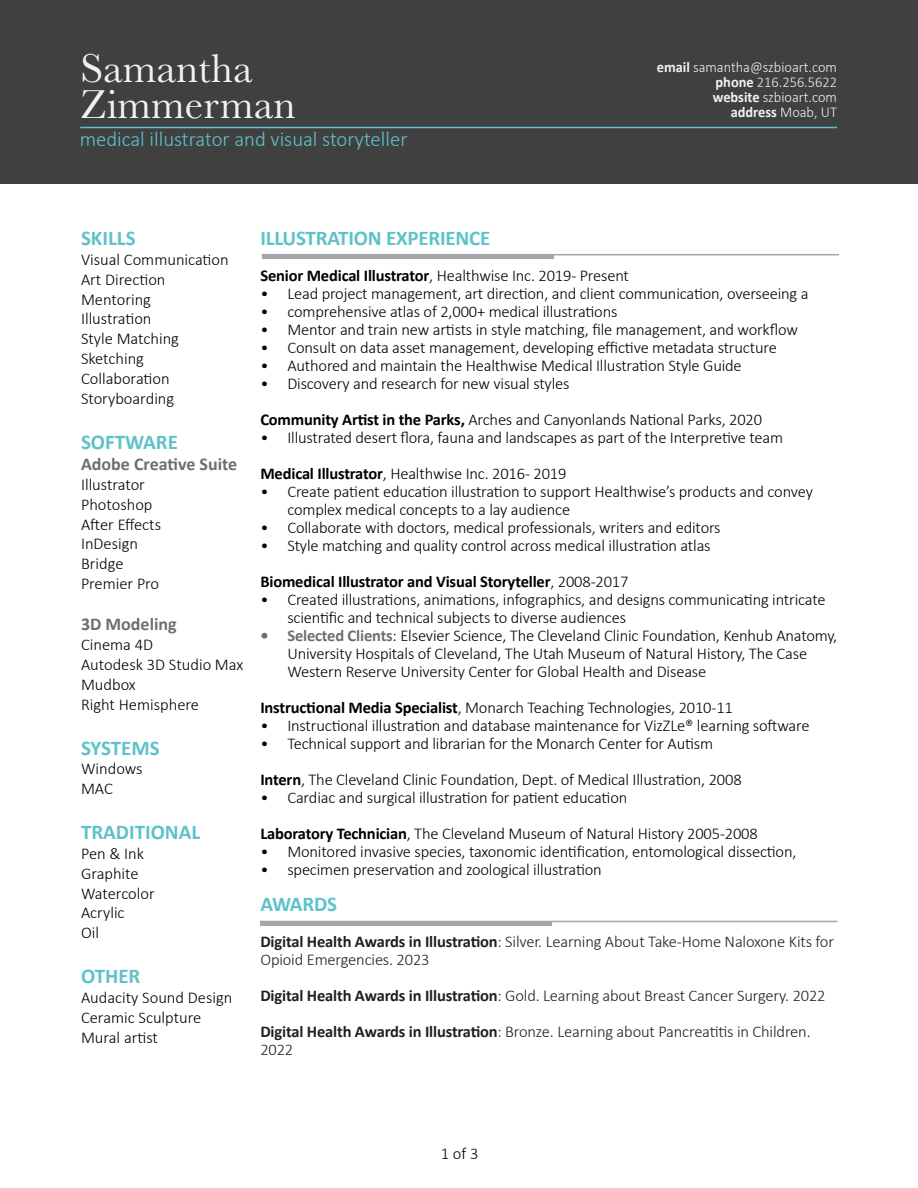
<style>
.page{position:relative;width:918px;height:1188px;background:#fff}
.page>*{position:absolute;margin:0;border:0;box-sizing:border-box;transform-origin:0 0}
.t1{font:42px/36px "Baskerville";color:#f1f1f1}
.t2{font:700 21px "Calibri";letter-spacing:-.01em;color:#5ec2ca}
.t3{font:300 21px "Calibri";color:#5ec2ca}
.t4{font:700 18px "Calibri";color:#6d6e70}
.t5{font:300 16.5px/19.8px "Calibri";letter-spacing:-.01em;color:#000}
.t6{font:300 16.5px/18px "Calibri";letter-spacing:-.01em;color:#231f20}
.t7{font:300 15px/15px "Calibri";color:#f1f1f1;text-align:right;scale:.96 1}
.s1{font-weight:700}
.s2{font-weight:700;color:#6d6e70}
</style>
<div class="page">
<hr style="left:262px;top:254px;width:577px;height:1px;background:#a4a6a9">
<hr style="left:262px;top:255px;width:291px;height:4px;background:#a4a6a9">
<hr style="left:260px;top:921px;width:578px;height:1px;background:#a4a6a9">
<div style="left:260px;top:921px;width:292px;height:5px;background:#a4a6a9"></div>
<div style="left:0;top:0;width:918px;height:184px;background:#404041"></div>
<hr style="left:80px;top:127px;width:757px;height:1px;background:#5ec2ca">
<h1 class="t1" style="left:80px;top:51px;width:217px">Samantha<br>Zimmerman</h1>
<p class="t3" style="left:80px;top:127px;width:329px">medical illustrator and visual storyteller</p>
<p class="t7" style="left:657px;top:59px;width:189px"><span class="s1">email</span> samantha@szbioart.com <span class="s1">phone</span> 216.256.5622<br><span class="s1">website</span> szbioart.com<br><span class="s1">address</span> Moab, UT</p>
<p class="t2" style="left:81px;top:223px;width:56px">SKILLS</p>
<p class="t5" style="left:81px;top:250px;width:149px">Visual Communication<br>Art Direction<br>Mentoring<br>Illustration<br>Style Matching<br>Sketching<br>Collaboration<br>Storyboarding</p>
<p class="t2" style="left:81px;top:427px;width:99px">SOFTWARE</p>
<p class="t4" style="left:81px;top:452px;width:158px">Adobe Creative Suite</p>
<p class="t5" style="left:81px;top:475px;width:82px">Illustrator<br>Photoshop<br>After Effects<br>InDesign<br>Bridge<br>Premier Pro</p>
<p class="t4" style="left:81px;top:612px;width:97px">3D Modeling</p>
<p class="t5" style="left:81px;top:635px;width:164px">Cinema 4D<br>Autodesk 3D Studio Max<br>Mudbox<br>Right Hemisphere</p>
<p class="t2" style="left:81px;top:733px;width:80px">SYSTEMS</p>
<p class="t5" style="left:81px;top:759px;width:63px">Windows<br>MAC</p>
<p class="t2" style="left:81px;top:817px;width:121px">TRADITIONAL</p>
<p class="t5" style="left:81px;top:844px;width:75px">Pen &amp; Ink<br>Graphite<br>Watercolor<br>Acrylic<br>Oil</p>
<p class="t2" style="left:81px;top:961px;width:61px">OTHER</p>
<p class="t5" style="left:81px;top:988px;width:153px">Audacity Sound Design<br>Ceramic Sculpture<br>Mural artist</p>
<p class="t2" style="left:260px;top:223px;width:231px">ILLUSTRATION EXPERIENCE</p>
<p class="t5" style="left:260px;top:266px;width:370px"><span class="s1">Senior Medical Illustrator</span>, Healthwise Inc. 2019- Present</p>
<p class="t5" style="left:260px;top:284px;width:550px">• Lead project management, art direction, and client communication, overseeing a</p>
<p class="t5" style="left:260px;top:302px;width:359px">• comprehensive atlas of 2,000+ medical illustrations</p>
<p class="t5" style="left:260px;top:320px;width:539px">• Mentor and train new artists in style matching, file management, and workflow</p>
<p class="t5" style="left:260px;top:338px;width:518px">• Consult on data asset management, developing effictive metadata structure</p>
<p class="t5" style="left:260px;top:356px;width:483px">• Authored and maintain the Healthwise Medical Illustration Style Guide</p>
<p class="t5" style="left:260px;top:366px;width:503px;line-height:36px">• Discovery and research for new visual styles<br><span class="s1">Community Artist in the Parks,</span> Arches and Canyonlands National Parks, 2020</p>
<p class="t5" style="left:260px;top:420px;width:524px;line-height:36px">• Illustrated desert flora, fauna and landscapes as part of the Interpretive team<br><span class="s1">Medical Illustrator</span>, Healthwise Inc. 2016- 2019</p>
<p class="t5" style="left:287px;top:483px;width:527px;line-height:18px;text-indent:-27px">• Create patient education illustration to support Healthwise’s products and convey complex medical concepts to a lay audience</p>
<p class="t5" style="left:260px;top:518px;width:462px">• Collaborate with doctors, medical professionals, writers and editors</p>
<p class="t5" style="left:260px;top:528px;width:452px;line-height:36px">• Style matching and quality control across medical illustration atlas<br><span class="s1">Biomedical Illustrator and Visual Storyteller</span>, 2008-2017</p>
<p class="t5" style="left:287px;top:591px;width:540px;line-height:18px;text-indent:-27px">• Created illustrations, animations, infographics, and designs communicating intricate scientific and technical subjects to diverse audiences</p>
<p class="t5" style="left:287px;top:627px;width:551px;line-height:18px;text-indent:-27px"><span class="s2">• Selected Clients</span>: Elsevier Science, The Cleveland Clinic Foundation, Kenhub Anatomy,<br>University Hospitals of Cleveland, The Utah Museum of Natural History, The Case<br>Western Reserve University Center for Global Health and Disease</p>
<p class="t5" style="left:260px;top:698px;width:474px"><span class="s1">Instructional Media Specialist</span>, Monarch Teaching Technologies, 2010-11</p>
<p class="t5" style="left:260px;top:716px;width:551px">• Instructional illustration and database maintenance for VizZLe® learning software</p>
<p class="t5" style="left:260px;top:726px;width:483px;line-height:36px">• Technical support and librarian for the Monarch Center for Autism<br><span class="s1">Intern</span>, The Cleveland Clinic Foundation, Dept. of Medical Illustration, 2008</p>
<p class="t5" style="left:260px;top:780px;width:499px;line-height:36px">• Cardiac and surgical illustration for patient education<br><span class="s1">Laboratory Technician</span>, The Cleveland Museum of Natural History 2005-2008</p>
<p class="t5" style="left:260px;top:842px;width:538px">• Monitored invasive species, taxonomic identification, entomological dissection,</p>
<p class="t5" style="left:260px;top:860px;width:343px">• specimen preservation and zoological illustration</p>
<p class="t2" style="left:260px;top:889px;width:78px">AWARDS</p>
<p class="t6" style="left:260px;top:933px;width:575px"><span class="s1">Digital Health Awards in Illustration</span>: Silver. Learning About Take-Home Naloxone Kits for<br>Opioid Emergencies. 2023</p>
<p class="t6" style="left:260px;top:978px;width:567px;line-height:36px"><span class="s1">Digital Health Awards in Illustration</span>: Gold. Learning about Breast Cancer Surgery. 2022<br><span class="s1">Digital Health Awards in Illustration</span>: Bronze. Learning about Pancreatitis in Children.</p>
<p class="t6" style="left:260px;top:1041px;width:34px">2022</p>
<p class="t5" style="left:441px;top:1143px;width:39px">1 of 3</p>
</div>
